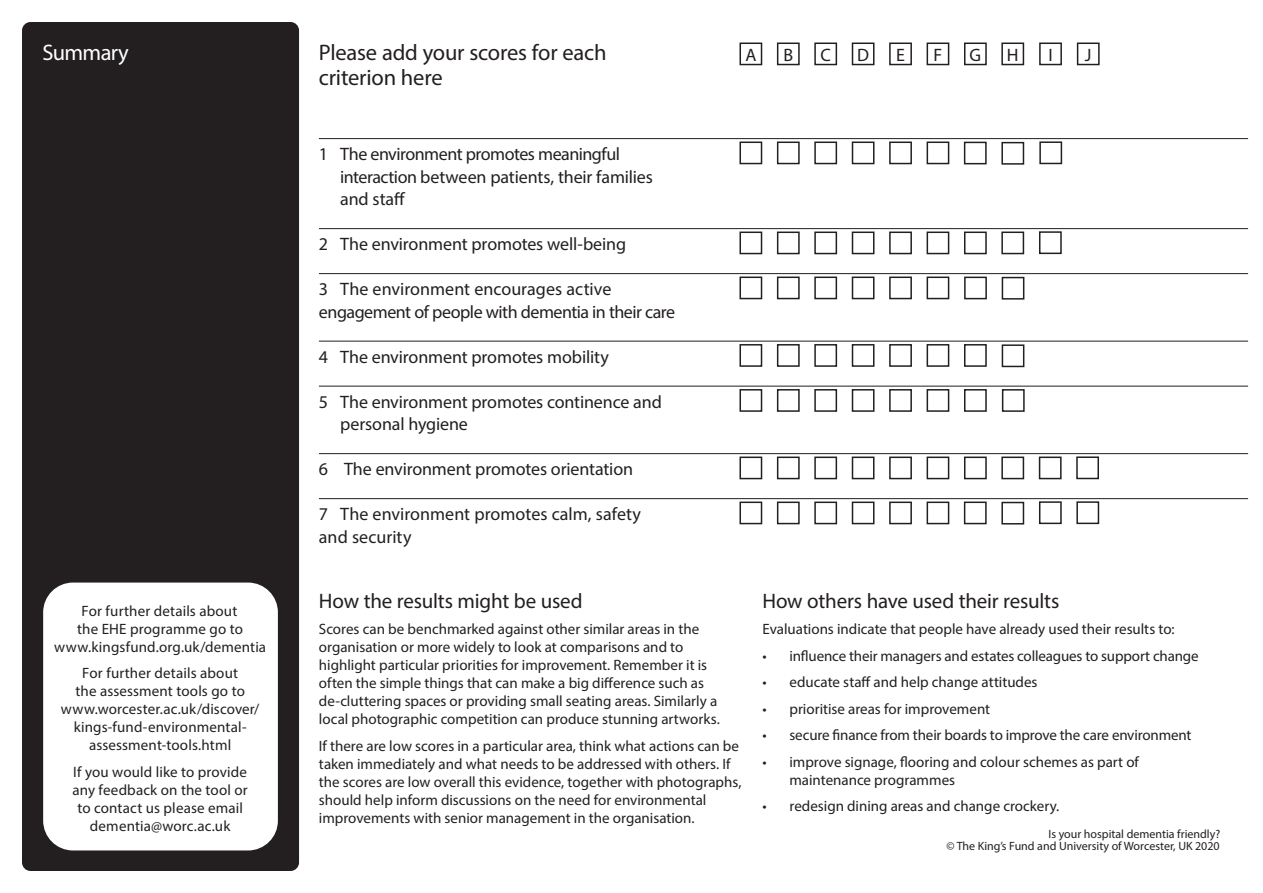
<style>
.page{position:relative;width:1263px;height:893px;background:#fff}
.page>*{position:absolute;margin:0;border:0;box-sizing:border-box;transform-origin:0 0}
.t1{font:22.5px/25.5px "Myriad Pro";letter-spacing:-.01em;color:#231f20}
.t2{font:22.5px "Myriad Pro";letter-spacing:-.03em;color:#fff}
.t3{font:21px "Myriad Pro";letter-spacing:-.01em;color:#231f20}
.t4{font:18px/22.5px "Myriad Pro";letter-spacing:-.005em;color:#231f20}
.t5{font:18px/22.5px "Myriad Pro";letter-spacing:-.025em;color:#231f20}
.t6{font:15px/18px "Myriad Pro";color:#231f20}
.t7{font:12px/12px "Myriad Pro";color:#231f20;text-align:right}
</style>
<div class="page">
<div style="left:22px;top:22px;width:277px;height:849px;background:#231f20;border-radius:9px"></div>
<hr style="left:319px;top:138px;width:929px;height:1px;background:#231f20">
<hr style="left:319px;top:228px;width:929px;height:1px;background:#231f20">
<hr style="left:319px;top:273px;width:929px;height:1px;background:#231f20">
<hr style="left:319px;top:341px;width:929px;height:1px;background:#231f20">
<hr style="left:319px;top:386px;width:929px;height:1px;background:#231f20">
<hr style="left:319px;top:453px;width:929px;height:1px;background:#231f20">
<hr style="left:319px;top:498px;width:929px;height:1px;background:#231f20">
<div style="left:739px;top:43px;width:23px;height:22px;border:2px solid #231f20"></div>
<div style="left:777px;top:43px;width:23px;height:22px;border:2px solid #231f20"></div>
<div style="left:814px;top:43px;width:23px;height:22px;border:2px solid #231f20"></div>
<div style="left:852px;top:43px;width:22px;height:22px;border:2px solid #231f20"></div>
<div style="left:889px;top:43px;width:23px;height:22px;border:2px solid #231f20"></div>
<div style="left:926px;top:43px;width:23px;height:22px;border:2px solid #231f20"></div>
<div style="left:964px;top:43px;width:23px;height:22px;border:2px solid #231f20"></div>
<div style="left:1001px;top:43px;width:23px;height:22px;border:2px solid #231f20"></div>
<div style="left:739px;top:142px;width:23px;height:22px;border:2px solid #231f20"></div>
<div style="left:777px;top:142px;width:23px;height:22px;border:2px solid #231f20"></div>
<div style="left:814px;top:142px;width:23px;height:22px;border:2px solid #231f20"></div>
<div style="left:852px;top:142px;width:22px;height:22px;border:2px solid #231f20"></div>
<div style="left:889px;top:142px;width:23px;height:22px;border:2px solid #231f20"></div>
<div style="left:926px;top:142px;width:23px;height:22px;border:2px solid #231f20"></div>
<div style="left:739px;top:232px;width:23px;height:22px;border:2px solid #231f20"></div>
<div style="left:777px;top:232px;width:23px;height:22px;border:2px solid #231f20"></div>
<div style="left:814px;top:232px;width:23px;height:22px;border:2px solid #231f20"></div>
<div style="left:852px;top:232px;width:22px;height:22px;border:2px solid #231f20"></div>
<div style="left:889px;top:232px;width:23px;height:22px;border:2px solid #231f20"></div>
<div style="left:926px;top:232px;width:23px;height:22px;border:2px solid #231f20"></div>
<div style="left:964px;top:232px;width:23px;height:22px;border:2px solid #231f20"></div>
<div style="left:1001px;top:232px;width:23px;height:22px;border:2px solid #231f20"></div>
<div style="left:739px;top:277px;width:23px;height:22px;border:2px solid #231f20"></div>
<div style="left:777px;top:277px;width:23px;height:22px;border:2px solid #231f20"></div>
<div style="left:814px;top:277px;width:23px;height:22px;border:2px solid #231f20"></div>
<div style="left:852px;top:277px;width:22px;height:22px;border:2px solid #231f20"></div>
<div style="left:889px;top:277px;width:23px;height:22px;border:2px solid #231f20"></div>
<div style="left:926px;top:277px;width:23px;height:22px;border:2px solid #231f20"></div>
<div style="left:739px;top:344px;width:23px;height:23px;border:2px solid #231f20"></div>
<div style="left:777px;top:344px;width:23px;height:23px;border:2px solid #231f20"></div>
<div style="left:814px;top:344px;width:23px;height:23px;border:2px solid #231f20"></div>
<div style="left:852px;top:344px;width:22px;height:23px;border:2px solid #231f20"></div>
<div style="left:889px;top:344px;width:23px;height:23px;border:2px solid #231f20"></div>
<div style="left:926px;top:344px;width:23px;height:23px;border:2px solid #231f20"></div>
<div style="left:964px;top:344px;width:23px;height:23px;border:2px solid #231f20"></div>
<div style="left:739px;top:389px;width:23px;height:23px;border:2px solid #231f20"></div>
<div style="left:777px;top:389px;width:23px;height:23px;border:2px solid #231f20"></div>
<div style="left:814px;top:389px;width:23px;height:23px;border:2px solid #231f20"></div>
<div style="left:852px;top:389px;width:22px;height:23px;border:2px solid #231f20"></div>
<div style="left:889px;top:389px;width:23px;height:23px;border:2px solid #231f20"></div>
<div style="left:926px;top:389px;width:23px;height:23px;border:2px solid #231f20"></div>
<div style="left:964px;top:389px;width:23px;height:23px;border:2px solid #231f20"></div>
<div style="left:739px;top:457px;width:23px;height:22px;border:2px solid #231f20"></div>
<div style="left:777px;top:457px;width:23px;height:22px;border:2px solid #231f20"></div>
<div style="left:814px;top:457px;width:23px;height:22px;border:2px solid #231f20"></div>
<div style="left:852px;top:457px;width:22px;height:22px;border:2px solid #231f20"></div>
<div style="left:889px;top:457px;width:23px;height:22px;border:2px solid #231f20"></div>
<div style="left:926px;top:457px;width:23px;height:22px;border:2px solid #231f20"></div>
<div style="left:964px;top:457px;width:23px;height:22px;border:2px solid #231f20"></div>
<div style="left:1001px;top:457px;width:23px;height:22px;border:2px solid #231f20"></div>
<div style="left:1039px;top:457px;width:22px;height:22px;border:2px solid #231f20"></div>
<div style="left:739px;top:502px;width:23px;height:22px;border:2px solid #231f20"></div>
<div style="left:777px;top:502px;width:23px;height:22px;border:2px solid #231f20"></div>
<div style="left:814px;top:502px;width:23px;height:22px;border:2px solid #231f20"></div>
<div style="left:852px;top:502px;width:22px;height:22px;border:2px solid #231f20"></div>
<div style="left:889px;top:502px;width:23px;height:22px;border:2px solid #231f20"></div>
<div style="left:926px;top:502px;width:23px;height:22px;border:2px solid #231f20"></div>
<div style="left:1039px;top:43px;width:23px;height:22px;border:2px solid #231f20"></div>
<div style="left:1077px;top:43px;width:23px;height:22px;border:2px solid #231f20"></div>
<div style="left:1001px;top:142px;width:23px;height:23px;border:2px solid #231f20"></div>
<div style="left:964px;top:142px;width:23px;height:22px;border:2px solid #231f20"></div>
<div style="left:1039px;top:141px;width:23px;height:23px;border:2px solid #231f20"></div>
<div style="left:1002px;top:277px;width:22px;height:23px;border:2px solid #231f20"></div>
<div style="left:964px;top:277px;width:23px;height:22px;border:2px solid #231f20"></div>
<div style="left:1002px;top:344px;width:22px;height:23px;border:2px solid #231f20"></div>
<div style="left:1002px;top:389px;width:23px;height:23px;border:2px solid #231f20"></div>
<div style="left:1076px;top:456px;width:23px;height:23px;border:2px solid #231f20"></div>
<div style="left:1001px;top:502px;width:23px;height:22px;border:2px solid #231f20"></div>
<div style="left:964px;top:502px;width:23px;height:22px;border:2px solid #231f20"></div>
<div style="left:1039px;top:501px;width:23px;height:23px;border:2px solid #231f20"></div>
<div style="left:1076px;top:501px;width:23px;height:23px;border:2px solid #231f20"></div>
<div style="left:1039px;top:231px;width:23px;height:23px;border:2px solid #231f20"></div>
<div style="left:43px;top:583px;width:235px;height:267px;background:#fff;border-radius:30px"></div>
<p class="t2" style="left:43px;top:38px;width:88px">Summary</p>
<p class="t6" style="left:54px;top:602px;width:213px;text-align:center">For further details about<br>the EHE programme go to www.kingsfund.org.uk/dementia</p>
<p class="t6" style="left:61px;top:664px;width:200px;text-align:center">For further details about<br>the assessment tools go to www.worcester.ac.uk/discover/ kings-fund-environmental&shy;assessment-tools.html</p>
<p class="t6" style="left:72px;top:763px;width:177px;text-align:center">If you would like to provide any feedback on the tool or to contact us please email dementia@worc.ac.uk</p>
<p class="t1" style="left:319px;top:39px;width:289px">Please add your scores for each criterion here</p>
<p class="t5" style="left:340px;top:143px;width:314px;text-indent:-21px">1 The environment promotes meaningful interaction between patients, their families and staff</p>
<p class="t4" style="left:319px;top:233px;width:309px">2 The environment promotes well-being</p>
<p class="t5" style="left:319px;top:278px;width:358px">3 The environment encourages active engagement of people with dementia in their care</p>
<p class="t4" style="left:319px;top:345px;width:291px">4 The environment promotes mobility</p>
<p class="t4" style="left:340px;top:390px;width:323px;text-indent:-21px">5 The environment promotes continence and personal hygiene</p>
<p class="t4" style="left:319px;top:458px;width:316px">6 The environment promotes orientation</p>
<p class="t4" style="left:319px;top:503px;width:324px">7 The environment promotes calm, safety and security</p>
<p class="t4" style="left:745px;top:43px;width:13px">A</p>
<p class="t4" style="left:783px;top:43px;width:11px">B</p>
<p class="t4" style="left:820px;top:43px;width:12px">C</p>
<p class="t4" style="left:857px;top:43px;width:13px">D</p>
<p class="t4" style="left:896px;top:43px;width:10px">E</p>
<p class="t4" style="left:933px;top:43px;width:10px">F</p>
<p class="t4" style="left:969px;top:43px;width:13px">G</p>
<p class="t4" style="left:1007px;top:43px;width:13px">H</p>
<p class="t4" style="left:1048px;top:43px;width:6px">I</p>
<p class="t4" style="left:1085px;top:43px;width:8px">J</p>
<p class="t3" style="left:319px;top:588px;width:265px">How the results might be used</p>
<p class="t6" style="left:319px;top:620px;width:402px">Scores can be benchmarked against other similar areas in the organisation or more widely to look at comparisons and to highlight particular priorities for improvement. Remember it is often the simple things that can make a big difference such as de-cluttering spaces or providing small seating areas. Similarly a local photographic competition can produce stunning artworks.</p>
<p class="t6" style="left:319px;top:737px;width:424px">If there are low scores in a particular area, think what actions can be taken immediately and what needs to be addressed with others. If the scores are low overall this evidence, together with photographs, should help inform discussions on the need for environmental improvements with senior management in the organisation.</p>
<p class="t3" style="left:762px;top:588px;width:299px">How others have used their results</p>
<p class="t6" style="left:762px;top:620px;width:414px">Evaluations indicate that people have already used their results to:</p>
<p class="t6" style="left:762px;top:647px;width:438px">• influence their managers and estates colleagues to support change</p>
<p class="t6" style="left:762px;top:673px;width:277px">• educate staff and help change attitudes</p>
<p class="t6" style="left:762px;top:700px;width:229px">• prioritise areas for improvement</p>
<p class="t6" style="left:762px;top:726px;width:431px">• secure finance from their boards to improve the care environment</p>
<p class="t6" style="left:789px;top:753px;width:351px;text-indent:-27px">• improve signage, flooring and colour schemes as part of maintenance programmes</p>
<p class="t6" style="left:762px;top:797px;width:298px">• redesign dining areas and change crockery.</p>
<p class="t7" style="left:946px;top:828px;width:275px">Is your hospital dementia friendly?<br>© The King’s Fund and University of Worcester, UK 2020</p>
</div>
